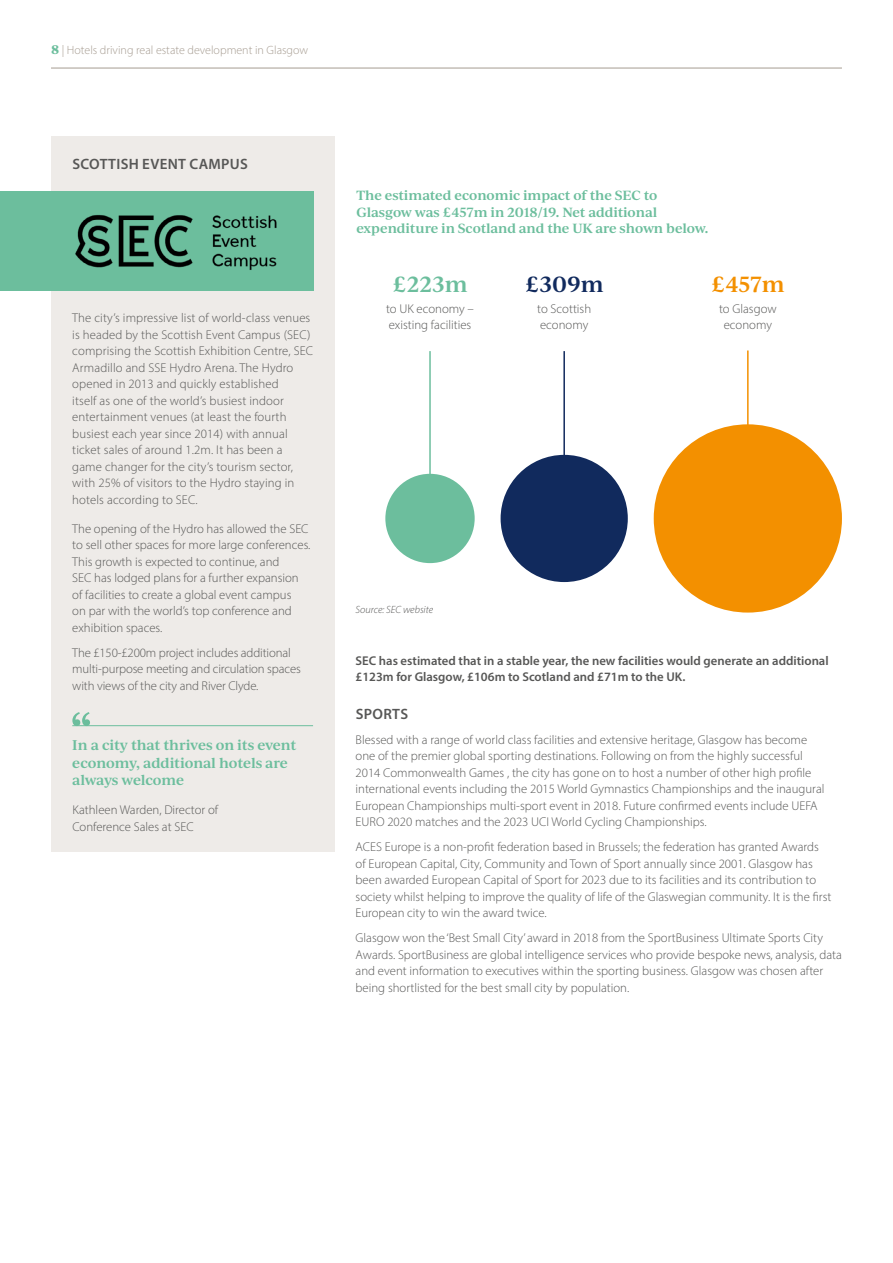
<style>
.page{position:relative;width:893px;height:1263px;background:#fff}
.page>*{position:absolute;margin:0;border:0;box-sizing:border-box;transform-origin:0 0}
.t1{font:600 21px "Ivy Journal";color:#6cbe9d}
.t2{font:600 21px "Ivy Journal";color:#112a5d}
.t3{font:600 21px "Ivy Journal";color:#f39000}
.t4{font:600 15px "Myriad Pro";letter-spacing:.02em;color:#575756}
.t5{font:600 13.5px/17.2px "Ivy Journal";letter-spacing:-.015em;color:#6cbe9d}
.t6{font:300 12.75px/16.5px "Myriad Pro";color:#575756}
.t7{font:600 12.75px/16.5px "Myriad Pro";color:#575756}
.t8{font:600 12.75px/16.5px "Ivy Journal";letter-spacing:-.01em;color:#6cbe9d}
.t9{font:300 12px "Myriad Pro";color:#a69c91}
.t10{font:italic 300 10.5px "Myriad Pro";color:#575756}
.s1{font-family:"Ivy Journal";font-weight:700;color:#6cbe9d}
</style>
<div class="page">
<hr style="left:51px;top:68px;width:791px;height:1px;background:#a69c91">
<div style="left:51px;top:137px;width:283px;height:715px;background:#eeebe8"></div>
<div style="left:0;top:191px;width:313px;height:99px;background:#6cbe9d"></div>
<img style="left:75px;top:215px;width:202px;height:55px">
<hr style="left:72px;top:725px;width:241px;height:1px;background:#6cbe9d">
<svg style="left:72px;top:712px;width:18px;height:14px"></svg>
<div style="left:385px;top:474px;width:90px;height:89px;background:#6cbe9d;border-radius:50%"></div>
<hr style="left:429px;top:351px;width:2px;height:161px;background:#6cbe9d">
<div style="left:501px;top:455px;width:127px;height:127px;background:#112a5d;border-radius:50%"></div>
<hr style="left:563px;top:351px;width:2px;height:138px;background:#112a5d">
<div style="left:654px;top:424px;width:188px;height:188px;background:#f39000;border-radius:50%"></div>
<hr style="left:747px;top:350px;width:2px;height:82px;background:#f39000">
<p class="t9" style="left:51px;top:43px;width:259px"><span class="s1">8</span> | Hotels driving real estate development in Glasgow</p>
<p class="t4" style="left:72px;top:155px;width:177px">SCOTTISH EVENT CAMPUS</p>
<p class="t6" style="left:72px;top:309px;width:242px">The city’s impressive list of world-class venues is headed by the Scottish Event Campus (SEC) comprising the Scottish Exhibition Centre, SEC Armadillo and SSE Hydro Arena. The Hydro opened in 2013 and quickly established<br>itself as one of the world’s busiest indoor entertainment venues (at least the fourth busiest each year since 2014) with annual ticket sales of around 1.2m. It has been a game changer for the city’s tourism sector, with 25% of visitors to the Hydro staying in hotels according to SEC.</p>
<p class="t6" style="left:72px;top:520px;width:240px">The opening of the Hydro has allowed the SEC to sell other spaces for more large conferences.<br>This growth is expected to continue, and<br>SEC has lodged plans for a further expansion of facilities to create a global event campus<br>on par with the world’s top conference and exhibition spaces.</p>
<p class="t6" style="left:72px;top:644px;width:230px">The £150-£200m project includes additional multi-purpose meeting and circulation spaces with views of the city and River Clyde.</p>
<p class="t5" style="left:72px;top:736px;width:226px">In a city that thrives on its event economy, additional hotels are always welcome</p>
<p class="t6" style="left:72px;top:802px;width:147px">Kathleen Warden, Director of<br>Conference Sales at SEC</p>
<p class="t8" style="left:356px;top:187px;width:353px">The estimated economic impact of the SEC to<br>Glasgow was £457m in 2018/19. Net additional expenditure in Scotland and the UK are shown below.</p>
<h1 class="t1" style="left:392px;top:269px;width:77px">£223m</h1>
<p class="t6" style="left:386px;top:300px;width:89px">to UK economy – existing facilities</p>
<h1 class="t2" style="left:525px;top:269px;width:80px">£309m</h1>
<p class="t6" style="left:537px;top:300px;width:56px">to Scottish economy</p>
<p class="t10" style="left:356px;top:603px;width:79px">Source: SEC website</p>
<h1 class="t3" style="left:711px;top:269px;width:76px">£457m</h1>
<p class="t6" style="left:719px;top:300px;width:59px;text-align:center">to Glasgow economy</p>
<p class="t7" style="left:356px;top:652px;width:475px">SEC has estimated that in a stable year, the new facilities would generate an additional £123m for Glasgow, £106m to Scotland and £71m to the UK.</p>
<p class="t4" style="left:356px;top:704px;width:54px">SPORTS</p>
<p class="t6" style="left:356px;top:731px;width:470px">Blessed with a range of world class facilities and extensive heritage, Glasgow has become one of the premier global sporting destinations. Following on from the highly successful 2014 Commonwealth Games , the city has gone on to host a number of other high profile international events including the 2015 World Gymnastics Championships and the inaugural European Championships multi-sport event in 2018. Future confirmed events include UEFA EURO 2020 matches and the 2023 UCI World Cycling Championships.</p>
<p class="t6" style="left:356px;top:839px;width:477px">ACES Europe is a non-profit federation based in Brussels; the federation has granted Awards of European Capital, City, Community and Town of Sport annually since 2001. Glasgow has been awarded European Capital of Sport for 2023 due to its facilities and its contribution to society whilst helping to improve the quality of life of the Glaswegian community. It is the first European city to win the award twice.</p>
<p class="t6" style="left:356px;top:930px;width:488px">Glasgow won the ‘Best Small City’ award in 2018 from the SportBusiness Ultimate Sports City Awards. SportBusiness are global intelligence services who provide bespoke news, analysis, data and event information to executives within the sporting business. Glasgow was chosen after being shortlisted for the best small city by population.</p>
</div>
